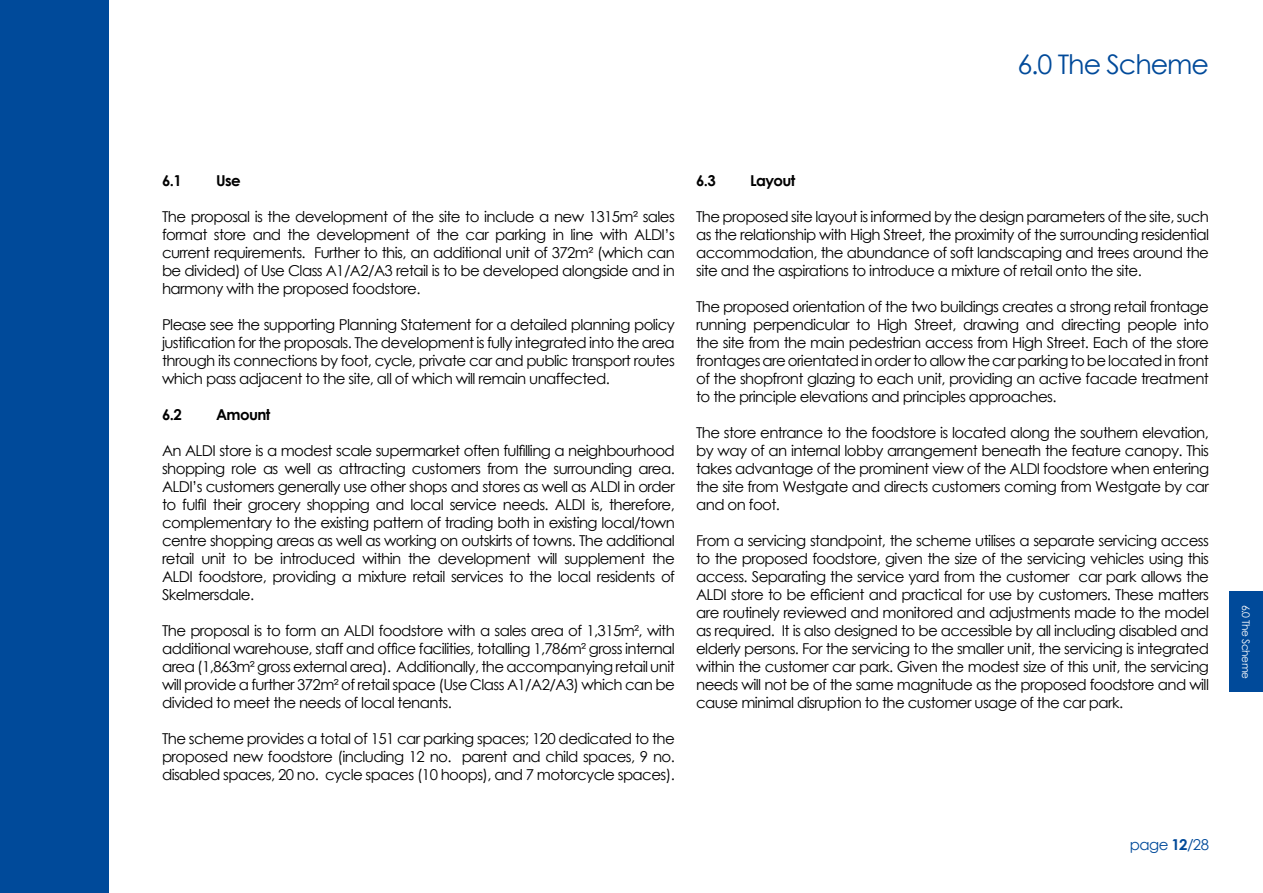
<style>
.page{position:relative;width:1263px;height:893px;background:#fff}
.page>*{position:absolute;margin:0;border:0;box-sizing:border-box;transform-origin:0 0}
.t1{font:27px "Century Gothic";letter-spacing:-.04em;color:#004a9a}
.t2{font:15px/18px "Century Gothic";letter-spacing:-.04em;color:#000;text-align:justify}
.t3{font:700 15px "Century Gothic";letter-spacing:-.04em;color:#000}
.t4{font:15px "Century Gothic";letter-spacing:-.04em;color:#004a9a}
.t5{font:10.5px "Century Gothic";letter-spacing:-.04em;color:#fff}
.s1{font-weight:700}
</style>
<div class="page">
<div style="left:0;top:0;width:108px;height:893px;background:#004a9a"></div>
<div style="left:1229px;top:592px;width:34px;height:100px;background:#004a9a"></div>
<h1 class="t1" style="left:1017px;top:46px;width:193px">6.0 The Scheme</h1>
<p class="t3" style="left:162px;top:169px;width:21px">6.1</p>
<p class="t3" style="left:216px;top:169px;width:26px">Use</p>
<p class="t2" style="left:162px;top:207px;width:514px">The proposal is the development of the site to include a new 1315m² sales format store and the development of the car parking in line with ALDI’s current requirements. Further to this, an additional unit of 372m² (which can be divided) of Use Class A1/A2/A3 retail is to be developed alongside and in harmony with the proposed foodstore.</p>
<p class="t2" style="left:162px;top:315px;width:514px">Please see the supporting Planning Statement for a detailed planning policy justification for the proposals. The development is fully integrated into the area through its connections by foot, cycle, private car and public transport routes which pass adjacent to the site, all of which will remain unaffected.</p>
<p class="t3" style="left:162px;top:403px;width:21px">6.2</p>
<p class="t3" style="left:216px;top:403px;width:56px">Amount</p>
<p class="t2" style="left:162px;top:441px;width:514px">An ALDI store is a modest scale supermarket often fulfilling a neighbourhood shopping role as well as attracting customers from the surrounding area.<br>ALDI’s customers generally use other shops and stores as well as ALDI in order to fulfil their grocery shopping and local service needs. ALDI is, therefore, complementary to the existing pattern of trading both in existing local/town centre shopping areas as well as working on outskirts of towns. The additional retail unit to be introduced within the development will supplement the ALDI foodstore, providing a mixture retail services to the local residents of Skelmersdale.</p>
<p class="t2" style="left:162px;top:621px;width:514px">The proposal is to form an ALDI foodstore with a sales area of 1,315m², with additional warehouse, staff and office facilities, totalling 1,786m² gross internal area (1,863m² gross external area). Additionally, the accompanying retail unit will provide a further 372m² of retail space (Use Class A1/A2/A3) which can be divided to meet the needs of local tenants.</p>
<p class="t2" style="left:162px;top:729px;width:514px">The scheme provides a total of 151 car parking spaces; 120 dedicated to the proposed new foodstore (including 12 no. parent and child spaces, 9 no. disabled spaces, 20 no. cycle spaces (10 hoops), and 7 motorcycle spaces).</p>
<p class="t3" style="left:696px;top:169px;width:21px">6.3</p>
<p class="t3" style="left:750px;top:169px;width:47px">Layout</p>
<p class="t2" style="left:696px;top:207px;width:514px">The proposed site layout is informed by the design parameters of the site, such as the relationship with High Street, the proximity of the surrounding residential accommodation, the abundance of soft landscaping and trees around the site and the aspirations to introduce a mixture of retail onto the site.</p>
<p class="t2" style="left:696px;top:297px;width:514px">The proposed orientation of the two buildings creates a strong retail frontage running perpendicular to High Street, drawing and directing people into the site from the main pedestrian access from High Street. Each of the store frontages are orientated in order to allow the car parking to be located in front of the shopfront glazing to each unit, providing an active facade treatment to the principle elevations and principles approaches.</p>
<p class="t2" style="left:696px;top:423px;width:514px">The store entrance to the foodstore is located along the southern elevation, by way of an internal lobby arrangement beneath the feature canopy. This takes advantage of the prominent view of the ALDI foodstore when entering the site from Westgate and directs customers coming from Westgate by car and on foot.</p>
<p class="t2" style="left:696px;top:531px;width:514px">From a servicing standpoint, the scheme utilises a separate servicing access to the proposed foodstore, given the size of the servicing vehicles using this access. Separating the service yard from the customer car park allows the ALDI store to be efficient and practical for use by customers. These matters are routinely reviewed and monitored and adjustments made to the model as required. It is also designed to be accessible by all including disabled and elderly persons. For the servicing to the smaller unit, the servicing is integrated within the customer car park. Given the modest size of this unit, the servicing needs will not be of the same magnitude as the proposed foodstore and will cause minimal disruption to the customer usage of the car park.</p>
<p class="t4" style="left:1130px;top:834px;width:81px">page <span class="s1">12</span>/28</p>
<p class="t5" style="left:1253px;top:605px;width:76px;rotate:90deg">6.0 The Scheme</p>
</div>
